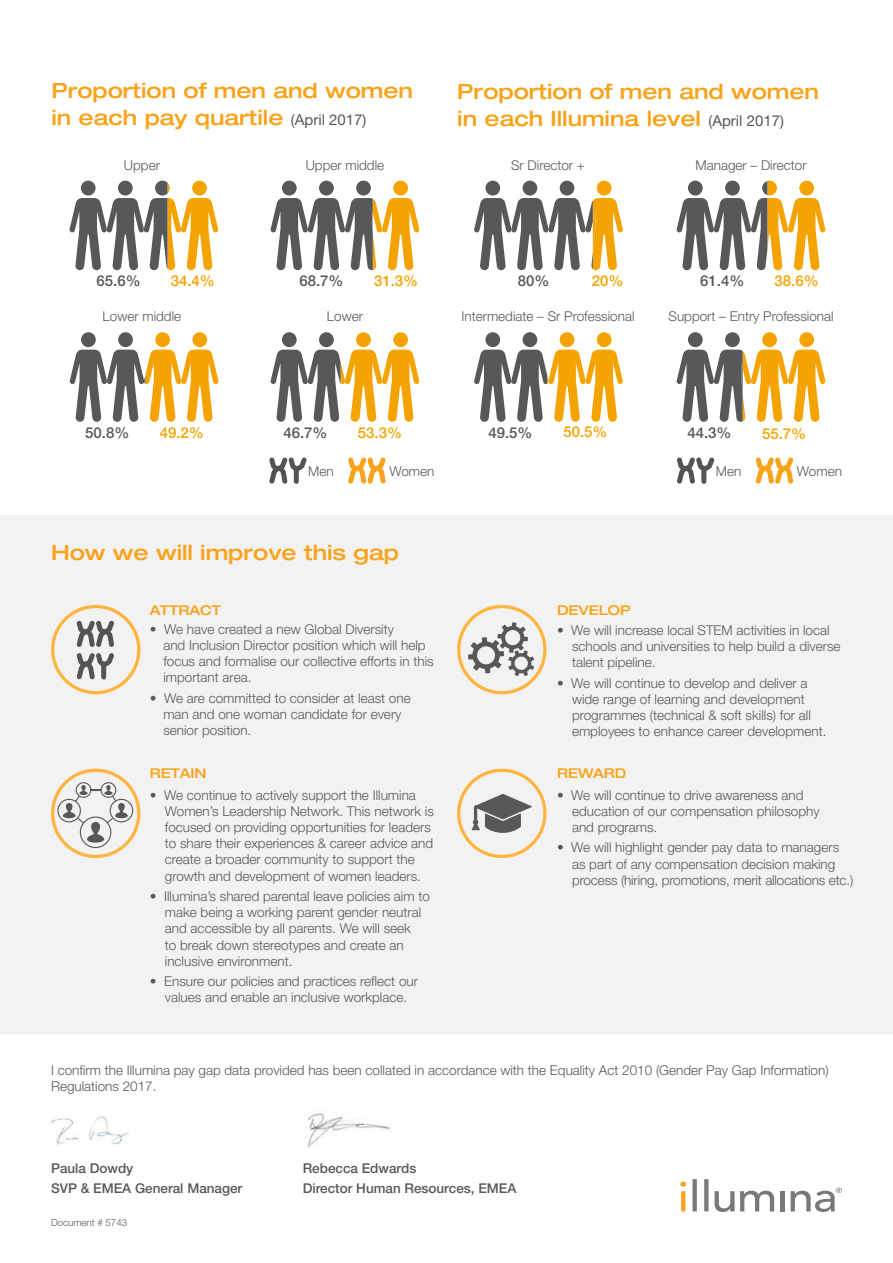
<style>
.page{position:relative;width:893px;height:1263px;background:#fff}
.page>*{position:absolute;margin:0;border:0;box-sizing:border-box;transform-origin:0 0}
.t1{font:500 expanded 21px/27px "Helvetica Neue LT Std";color:#f9a31b}
.t2{font:500 15px "Helvetica Neue LT Std";color:#57585a}
.t3{font:500 15px "Helvetica Neue LT Std";color:#f5a300}
.t4{font:300 13.5px/16.2px "Helvetica Neue LT Std";color:#57585a}
.t5{font:500 13.5px "Helvetica Neue LT Std";color:#57585a}
.t6{font:500 expanded 13.5px "Helvetica Neue LT Std";color:#f9a31b}
.t7{font:300 9.75px "Helvetica Neue";color:#57585a}
.s1{font-weight:400;font-stretch:normal;font-size:15px;color:#57585a}
</style>
<div class="page">
<img style="left:51px;top:1116px;width:79px;height:30px">
<img style="left:307px;top:1111px;width:84px;height:37px">
<div style="left:0;top:515px;width:893px;height:518px;background:#f2f2f2"></div>
<svg style="left:681px;top:1191px;width:4px;height:20px"></svg>
<div style="left:692px;top:1179px;width:5px;height:32px;background:#76787b"></div>
<svg style="left:704px;top:1179px;width:4px;height:32px"></svg>
<svg style="left:715px;top:1191px;width:59px;height:21px"></svg>
<hr style="left:780px;top:1191px;width:4px;height:20px;background:#76787b">
<svg style="left:680px;top:1181px;width:6px;height:6px"></svg>
<svg style="left:791px;top:1187px;width:51px;height:25px"></svg>
<svg style="left:69px;top:181px;width:149px;height:89px"></svg>
<div style="left:393px;top:181px;width:15px;height:15px;background:#f5a300;border-radius:50%"></div>
<div style="left:282px;top:181px;width:15px;height:15px;background:#57585a;border-radius:50%"></div>
<div style="left:319px;top:181px;width:15px;height:15px;background:#57585a;border-radius:50%"></div>
<div style="left:356px;top:181px;width:15px;height:15px;background:#57585a;border-radius:50%"></div>
<svg style="left:270px;top:198px;width:150px;height:72px"></svg>
<div style="left:155px;top:332px;width:15px;height:15px;background:#f5a300;border-radius:50%"></div>
<div style="left:192px;top:332px;width:15px;height:15px;background:#f5a300;border-radius:50%"></div>
<div style="left:81px;top:332px;width:15px;height:15px;background:#57585a;border-radius:50%"></div>
<div style="left:118px;top:332px;width:15px;height:15px;background:#57585a;border-radius:50%"></div>
<svg style="left:69px;top:350px;width:150px;height:72px"></svg>
<div style="left:356px;top:332px;width:15px;height:15px;background:#f5a300;border-radius:50%"></div>
<div style="left:393px;top:332px;width:15px;height:15px;background:#f5a300;border-radius:50%"></div>
<div style="left:282px;top:332px;width:15px;height:15px;background:#57585a;border-radius:50%"></div>
<div style="left:319px;top:332px;width:15px;height:15px;background:#57585a;border-radius:50%"></div>
<svg style="left:270px;top:350px;width:150px;height:72px"></svg>
<div style="left:597px;top:181px;width:14px;height:15px;background:#f5a300;border-radius:50%"></div>
<div style="left:485px;top:181px;width:15px;height:15px;background:#57585a;border-radius:50%"></div>
<div style="left:523px;top:181px;width:14px;height:15px;background:#57585a;border-radius:50%"></div>
<div style="left:560px;top:181px;width:14px;height:15px;background:#57585a;border-radius:50%"></div>
<svg style="left:474px;top:198px;width:149px;height:72px"></svg>
<svg style="left:676px;top:181px;width:150px;height:89px"></svg>
<div style="left:560px;top:332px;width:14px;height:15px;background:#f5a300;border-radius:50%"></div>
<div style="left:597px;top:332px;width:14px;height:15px;background:#f5a300;border-radius:50%"></div>
<div style="left:485px;top:332px;width:15px;height:15px;background:#57585a;border-radius:50%"></div>
<div style="left:523px;top:332px;width:14px;height:15px;background:#57585a;border-radius:50%"></div>
<svg style="left:474px;top:350px;width:149px;height:72px"></svg>
<div style="left:762px;top:332px;width:15px;height:15px;background:#f5a300;border-radius:50%"></div>
<div style="left:799px;top:332px;width:15px;height:15px;background:#f5a300;border-radius:50%"></div>
<div style="left:688px;top:332px;width:15px;height:15px;background:#57585a;border-radius:50%"></div>
<div style="left:725px;top:332px;width:15px;height:15px;background:#57585a;border-radius:50%"></div>
<svg style="left:676px;top:350px;width:150px;height:72px"></svg>
<div style="left:457px;top:769px;width:90px;height:89px;border:3px solid #ffb540;border-radius:50%"></div>
<svg style="left:472px;top:794px;width:60px;height:39px"></svg>
<div style="left:51px;top:605px;width:89px;height:89px;border:3px solid #ffb540;border-radius:50%"></div>
<svg style="left:76px;top:653px;width:38px;height:26px"></svg>
<svg style="left:76px;top:620px;width:38px;height:27px"></svg>
<svg style="left:57px;top:782px;width:76px;height:66px"></svg>
<div style="left:51px;top:769px;width:89px;height:89px;border:3px solid #ffb540;border-radius:50%"></div>
<div style="left:457px;top:605px;width:90px;height:89px;border:3px solid #ffb540;border-radius:50%"></div>
<svg style="left:468px;top:622px;width:66px;height:54px"></svg>
<svg style="left:269px;top:457px;width:38px;height:27px"></svg>
<svg style="left:677px;top:457px;width:38px;height:27px"></svg>
<svg style="left:348px;top:457px;width:38px;height:27px"></svg>
<svg style="left:756px;top:457px;width:37px;height:27px"></svg>
<p class="t1" style="left:51px;top:77px;width:363px">Proportion of men and women in each pay quartile <span class="s1">(April 2017)</span></p>
<p class="t1" style="left:457px;top:77px;width:363px">Proportion of men and women in each Illumina level <span class="s1">(April 2017)</span></p>
<p class="t4" style="left:124px;top:157px;width:38px">Upper</p>
<p class="t4" style="left:306px;top:157px;width:80px">Upper middle</p>
<p class="t4" style="left:511px;top:157px;width:75px">Sr Director +</p>
<p class="t4" style="left:695px;top:157px;width:113px">Manager – Director</p>
<p class="t2" style="left:97px;top:272px;width:46px">65.6%</p>
<p class="t2" style="left:518px;top:272px;width:33px">80%</p>
<p class="t3" style="left:171px;top:272px;width:46px">34.4%</p>
<p class="t2" style="left:299px;top:272px;width:46px">68.7%</p>
<p class="t3" style="left:374px;top:272px;width:46px">31.3%</p>
<p class="t3" style="left:592px;top:272px;width:33px">20%</p>
<p class="t2" style="left:700px;top:272px;width:46px">61.4%</p>
<p class="t3" style="left:775px;top:272px;width:46px">38.6%</p>
<p class="t4" style="left:103px;top:308px;width:80px">Lower middle</p>
<p class="t4" style="left:327px;top:308px;width:38px">Lower</p>
<p class="t4" style="left:461px;top:308px;width:175px">Intermediate – Sr Professional</p>
<p class="t4" style="left:668px;top:308px;width:167px">Support – Entry Professional</p>
<p class="t2" style="left:85px;top:424px;width:46px">50.8%</p>
<p class="t3" style="left:160px;top:423px;width:46px">49.2%</p>
<p class="t2" style="left:283px;top:424px;width:46px">46.7%</p>
<p class="t3" style="left:358px;top:424px;width:46px">53.3%</p>
<p class="t2" style="left:488px;top:423px;width:46px">49.5%</p>
<p class="t3" style="left:563px;top:423px;width:46px">50.5%</p>
<p class="t2" style="left:687px;top:424px;width:46px">44.3%</p>
<p class="t3" style="left:762px;top:424px;width:46px">55.7%</p>
<p class="t4" style="left:308px;top:463px;width:27px">Men</p>
<p class="t4" style="left:389px;top:462px;width:47px">Women</p>
<p class="t4" style="left:716px;top:463px;width:27px">Men</p>
<p class="t4" style="left:797px;top:462px;width:47px">Women</p>
<p class="t1" style="left:51px;top:538px;width:349px">How we will improve this gap</p>
<p class="t6" style="left:150px;top:601px;width:73px">ATTRACT</p>
<p class="t4" style="left:163px;top:620px;width:272px;text-indent:-14px">• We have created a new Global Diversity<br>and Inclusion Director position which will help focus and formalise our collective efforts in this important area.</p>
<p class="t4" style="left:163px;top:689px;width:249px;text-indent:-14px">• We are committed to consider at least one man and one woman candidate for every senior position.</p>
<p class="t6" style="left:150px;top:765px;width:58px">RETAIN</p>
<p class="t4" style="left:165px;top:786px;width:271px;text-indent:-15px">• We continue to actively support the Illumina Women’s Leadership Network. This network is focused on providing opportunities for leaders to share their experiences &amp; career advice and create a broader community to support the growth and development of women leaders.</p>
<p class="t4" style="left:165px;top:888px;width:267px;text-indent:-15px">• Illumina’s shared parental leave policies aim to make being a working parent gender neutral and accessible by all parents. We will seek<br>to break down stereotypes and create an inclusive environment.</p>
<p class="t4" style="left:150px;top:973px;width:270px;text-align:center">• Ensure our policies and practices reflect our values and enable an inclusive workplace.</p>
<p class="t6" style="left:557px;top:601px;width:75px">DEVELOP</p>
<p class="t4" style="left:572px;top:621px;width:270px;text-indent:-15px">• We will increase local STEM activities in local schools and universities to help build a diverse talent pipeline.</p>
<p class="t4" style="left:572px;top:674px;width:256px;text-indent:-15px">• We will continue to develop and deliver a wide range of learning and development programmes (technical &amp; soft skills) for all employees to enhance career development.</p>
<p class="t6" style="left:557px;top:765px;width:71px">REWARD</p>
<p class="t4" style="left:572px;top:786px;width:249px;text-indent:-15px">• We will continue to drive awareness and education of our compensation philosophy and programs.</p>
<p class="t4" style="left:572px;top:839px;width:283px;text-indent:-15px">• We will highlight gender pay data to managers as part of any compensation decision making process (hiring, promotions, merit allocations etc.)</p>
<p class="t4" style="left:51px;top:1061px;width:779px">I confirm the Illumina pay gap data provided has been collated in accordance with the Equality Act 2010 (Gender Pay Gap Information)<br>Regulations 2017.</p>
<p class="t5" style="left:51px;top:1160px;width:84px">Paula Dowdy</p>
<p class="t5" style="left:51px;top:1180px;width:193px">SVP &amp; EMEA General Manager</p>
<p class="t7" style="left:51px;top:1216px;width:78px">Document # 5743</p>
<p class="t5" style="left:303px;top:1160px;width:115px">Rebecca Edwards</p>
<p class="t5" style="left:303px;top:1180px;width:215px">Director Human Resources, EMEA</p>
</div>
